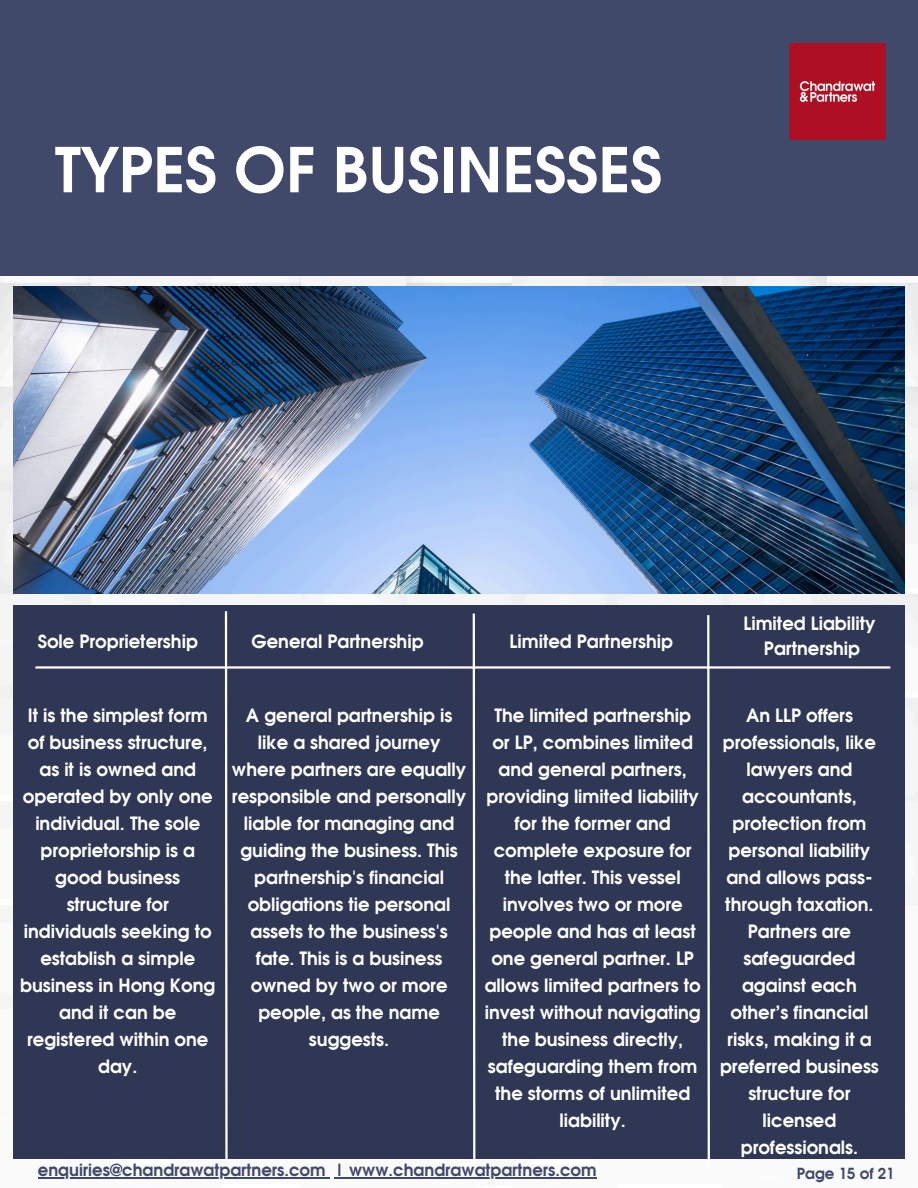
<style>
.page{position:relative;width:918px;height:1188px;background:#fff}
.page>*{position:absolute;margin:0;border:0;box-sizing:border-box;transform-origin:0 0}
.t1{font:600 61.5px "Avant Garde";color:#fff}
.t2{font:600 18px/27px "Avant Garde";color:#fff;text-align:center}
.t3{font:600 16.5px "Avant Garde";color:#41496b}
.t4{font:600 15px "Avant Garde";color:#41496b}
</style>
<div class="page">
<img style="left:0;top:275px;width:918px;height:904px">
<div style="left:0;top:0;width:918px;height:275px;background:#41496b"></div>
<img style="left:790px;top:44px;width:95px;height:95px">
<img style="left:14px;top:287px;width:891px;height:307px">
<div style="left:14px;top:605px;width:890px;height:554px;background:#303754"></div>
<hr style="left:35px;top:666px;width:855px;height:3px;background:#fff">
<svg style="left:224px;top:611px;width:5px;height:550px"></svg>
<svg style="left:472px;top:613px;width:5px;height:551px"></svg>
<svg style="left:706px;top:615px;width:5px;height:550px"></svg>
<hr style="left:38px;top:1177px;width:288px;height:1px;background:#41496b">
<hr style="left:335px;top:1177px;width:262px;height:1px;background:#41496b">
<p class="t1" style="left:55px;top:143px;width:609px">TYPES OF BUSINESSES</p>
<h1 class="t2" style="left:38px;top:629px;width:162px">Sole Proprietership</h1>
<p class="t2" style="left:252px;top:629px;width:174px">General Partnership</p>
<h2 class="t2" style="left:510px;top:629px;width:165px">Limited Partnership</h2>
<h2 class="t2" style="left:743px;top:612px;width:134px;line-height:24.8px">Limited Liability<br>Partnership</h2>
<h2 class="t2" style="left:20px;top:703px;width:197px">It is the simplest form of business structure, as it is owned and operated by only one individual. The sole proprietorship is a good business structure for individuals seeking to establish a simple business in Hong Kong and it can be registered within one day.</h2>
<h2 class="t2" style="left:232px;top:703px;width:236px">A general partnership is like a shared journey where partners are equally responsible and personally liable for managing and guiding the business. This partnership's financial obligations tie personal assets to the business's fate. This is a business owned by two or more people, as the name suggests.</h2>
<p class="t2" style="left:485px;top:703px;width:218px">The limited partnership or LP, combines limited and general partners, providing limited liability for the former and complete exposure for the latter. This vessel involves two or more people and has at least one general partner. LP allows limited partners to invest without navigating the business directly, safeguarding them from the storms of unlimited liability.</p>
<h2 class="t2" style="left:720px;top:703px;width:160px">An LLP offers professionals, like lawyers and accountants, protection from personal liability and allows pass&shy;through taxation.<br>Partners are safeguarded against each other’s financial risks, making it a preferred business structure for licensed professionals.</h2>
<h2 class="t3" style="left:38px;top:1163px;width:289px">enquiries@chandrawatpartners.com</h2>
<p class="t3" style="left:335px;top:1163px;width:264px">| www.chandrawatpartners.com</p>
<h2 class="t4" style="left:797px;top:1167px;width:99px">Page 15 of 21</h2>
</div>
